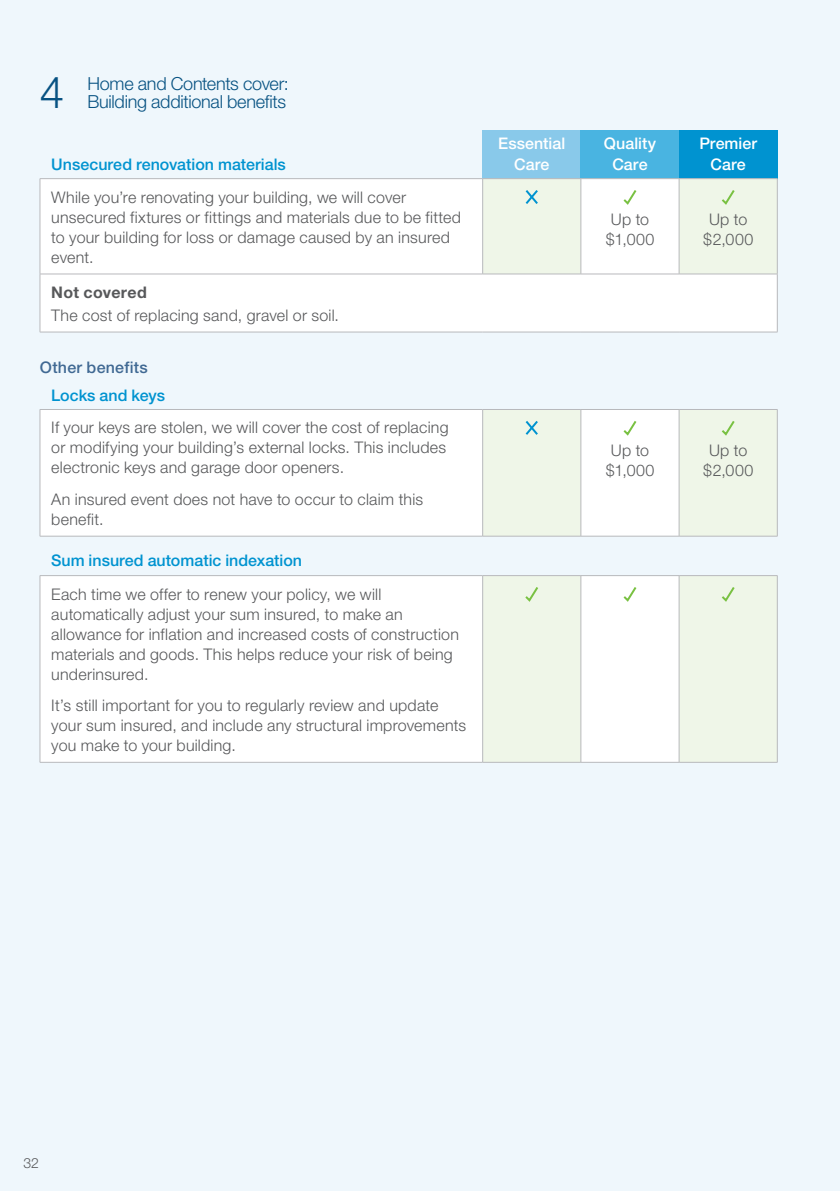
<style>
.page{position:relative;width:840px;height:1191px;background:#fff}
.page>*{position:absolute;margin:0;border:0;box-sizing:border-box;transform-origin:0 0}
.t1{font:300 44px "Helvetica Neue";color:#075282}
.t2{font:300 18px/18px "Helvetica Neue";letter-spacing:-.015em;color:#075282}
.Table_Body_Right{font:300 16px/20px "Helvetica Neue";letter-spacing:.015em;color:#57585a}
.Table_Header_Right{font:500 16px "Helvetica Neue";color:#0093d0}
.Table_Body_Centred{font:300 16px/20px "Helvetica Neue";letter-spacing:.02em;color:#57585a;text-align:center}
.Table_Header{font:500 16px/21px "Helvetica Neue";letter-spacing:.005em;color:#fff;text-align:center}
.Copy_A5{font:500 16px "Helvetica Neue";letter-spacing:.015em;color:#406993}
.Table_Head_-_Body_Ri{font:700 16px "Helvetica Neue";letter-spacing:.02em;color:#57585a}
.t3{font:300 14px "Helvetica Neue";color:#57585a}
</style>
<div class="page">
<div style="left:0;top:0;width:839px;height:1191px;background:#eff7fc"></div>
<div style="left:482px;top:130px;width:98px;height:49px;background:#89c9ea"></div>
<div style="left:580px;top:130px;width:98px;height:49px;background:#49b4e1"></div>
<div style="left:678px;top:130px;width:98px;height:49px;background:#0093d0"></div>
<div style="left:41px;top:180px;width:735px;height:152px;background:#fff"></div>
<hr style="left:40px;top:179px;width:1px;height:95px;background:#b8b9bc">
<hr style="left:776px;top:179px;width:1px;height:95px;background:#b8b9bc">
<hr style="left:40px;top:274px;width:442px;height:1px;background:#b8b9bc">
<hr style="left:40px;top:274px;width:1px;height:58px;background:#b8b9bc">
<hr style="left:482px;top:274px;width:98px;height:1px;background:#b8b9bc">
<hr style="left:580px;top:274px;width:98px;height:1px;background:#b8b9bc">
<hr style="left:678px;top:274px;width:99px;height:1px;background:#b8b9bc">
<hr style="left:776px;top:274px;width:1px;height:58px;background:#b8b9bc">
<hr style="left:40px;top:332px;width:442px;height:1px;background:#b8b9bc">
<hr style="left:482px;top:332px;width:98px;height:1px;background:#b8b9bc">
<hr style="left:580px;top:332px;width:98px;height:1px;background:#b8b9bc">
<hr style="left:678px;top:332px;width:99px;height:1px;background:#b8b9bc">
<hr style="left:482px;top:178px;width:98px;height:1px;background:#b8b9bc">
<hr style="left:580px;top:178px;width:98px;height:1px;background:#b8b9bc">
<hr style="left:678px;top:178px;width:99px;height:1px;background:#b8b9bc">
<hr style="left:40px;top:178px;width:442px;height:1px;background:#b8b9bc">
<svg style="left:482px;top:179px;width:294px;height:95px"></svg>
<div style="left:41px;top:410px;width:441px;height:126px;background:#fff"></div>
<hr style="left:40px;top:409px;width:442px;height:1px;background:#b8b9bc">
<hr style="left:40px;top:410px;width:1px;height:126px;background:#b8b9bc">
<hr style="left:678px;top:409px;width:99px;height:1px;background:#b8b9bc">
<hr style="left:776px;top:410px;width:1px;height:126px;background:#b8b9bc">
<hr style="left:40px;top:536px;width:442px;height:1px;background:#b8b9bc">
<hr style="left:482px;top:536px;width:98px;height:1px;background:#b8b9bc">
<hr style="left:580px;top:536px;width:98px;height:1px;background:#b8b9bc">
<hr style="left:678px;top:536px;width:99px;height:1px;background:#b8b9bc">
<svg style="left:482px;top:409px;width:294px;height:127px"></svg>
<div style="left:41px;top:577px;width:441px;height:184px;background:#fff"></div>
<svg style="left:483px;top:576px;width:293px;height:186px;fill:#eff6e8"></svg>
<hr style="left:40px;top:575px;width:442px;height:1px;background:#b8b9bc">
<hr style="left:40px;top:576px;width:1px;height:186px;background:#b8b9bc">
<hr style="left:482px;top:575px;width:98px;height:1px;background:#b8b9bc">
<hr style="left:482px;top:576px;width:1px;height:186px;background:#b8b9bc">
<hr style="left:580px;top:575px;width:98px;height:1px;background:#b8b9bc">
<hr style="left:580px;top:576px;width:1px;height:186px;background:#b8b9bc">
<hr style="left:678px;top:575px;width:99px;height:1px;background:#b8b9bc">
<hr style="left:678px;top:576px;width:1px;height:186px;background:#b8b9bc">
<hr style="left:776px;top:576px;width:1px;height:186px;background:#b8b9bc">
<hr style="left:40px;top:762px;width:442px;height:1px;background:#b8b9bc">
<hr style="left:482px;top:762px;width:98px;height:1px;background:#b8b9bc">
<hr style="left:580px;top:762px;width:98px;height:1px;background:#b8b9bc">
<hr style="left:678px;top:762px;width:99px;height:1px;background:#b8b9bc">
<svg style="left:523px;top:585px;width:17px;height:18px"></svg>
<svg style="left:621px;top:585px;width:17px;height:18px"></svg>
<svg style="left:719px;top:585px;width:17px;height:18px"></svg>
<p class="t1" style="left:40px;top:65px;width:26px">4</p>
<p class="t2" style="left:87px;top:74px;width:203px">Home and Contents cover:<br>Building additional benefits</p>
<p class="Table_Header_Right" style="left:51px;top:155px;width:236px">Unsecured renovation materials</p>
<p class="Table_Body_Right" style="left:51px;top:186px;width:411px">While you’re renovating your building, we will cover unsecured fixtures or fittings and materials due to be fitted to your building for loss or damage caused by an insured event.</p>
<p class="Table_Head_-_Body_Ri" style="left:51px;top:282px;width:97px">Not covered</p>
<p class="Table_Body_Right" style="left:51px;top:305px;width:289px">The cost of replacing sand, gravel or soil.</p>
<p class="Copy_A5" style="left:40px;top:358px;width:110px">Other benefits</p>
<p class="Table_Header_Right" style="left:51px;top:386px;width:115px">Locks and keys</p>
<p class="Table_Body_Right" style="left:51px;top:417px;width:398px">If your keys are stolen, we will cover the cost of replacing or modifying your building’s external locks. This includes electronic keys and garage door openers.</p>
<p class="Table_Body_Right" style="left:51px;top:489px;width:373px">An insured event does not have to occur to claim this benefit.</p>
<p class="Table_Header_Right" style="left:51px;top:550px;width:252px">Sum insured automatic indexation</p>
<p class="Table_Body_Right" style="left:51px;top:583px;width:409px">Each time we offer to renew your policy, we will automatically adjust your sum insured, to make an allowance for inflation and increased costs of construction materials and goods. This helps reduce your risk of being underinsured.</p>
<p class="Table_Body_Right" style="left:51px;top:695px;width:416px">It’s still important for you to regularly review and update your sum insured, and include any structural improvements you make to your building.</p>
<p class="Table_Header" style="left:498px;top:133px;width:69px">Essential<br>Care</p>
<p class="Table_Header" style="left:603px;top:133px;width:54px">Quality<br>Care</p>
<p class="Table_Header" style="left:699px;top:133px;width:59px">Premier<br>Care</p>
<p class="Table_Body_Centred" style="left:605px;top:209px;width:50px">Up to $1,000</p>
<p class="Table_Body_Centred" style="left:702px;top:209px;width:52px">Up to $2,000</p>
<p class="Table_Body_Centred" style="left:605px;top:440px;width:50px">Up to $1,000</p>
<p class="Table_Body_Centred" style="left:702px;top:440px;width:52px">Up to $2,000</p>
<p class="t3" style="left:23px;top:1154px;width:17px">32</p>
</div>
